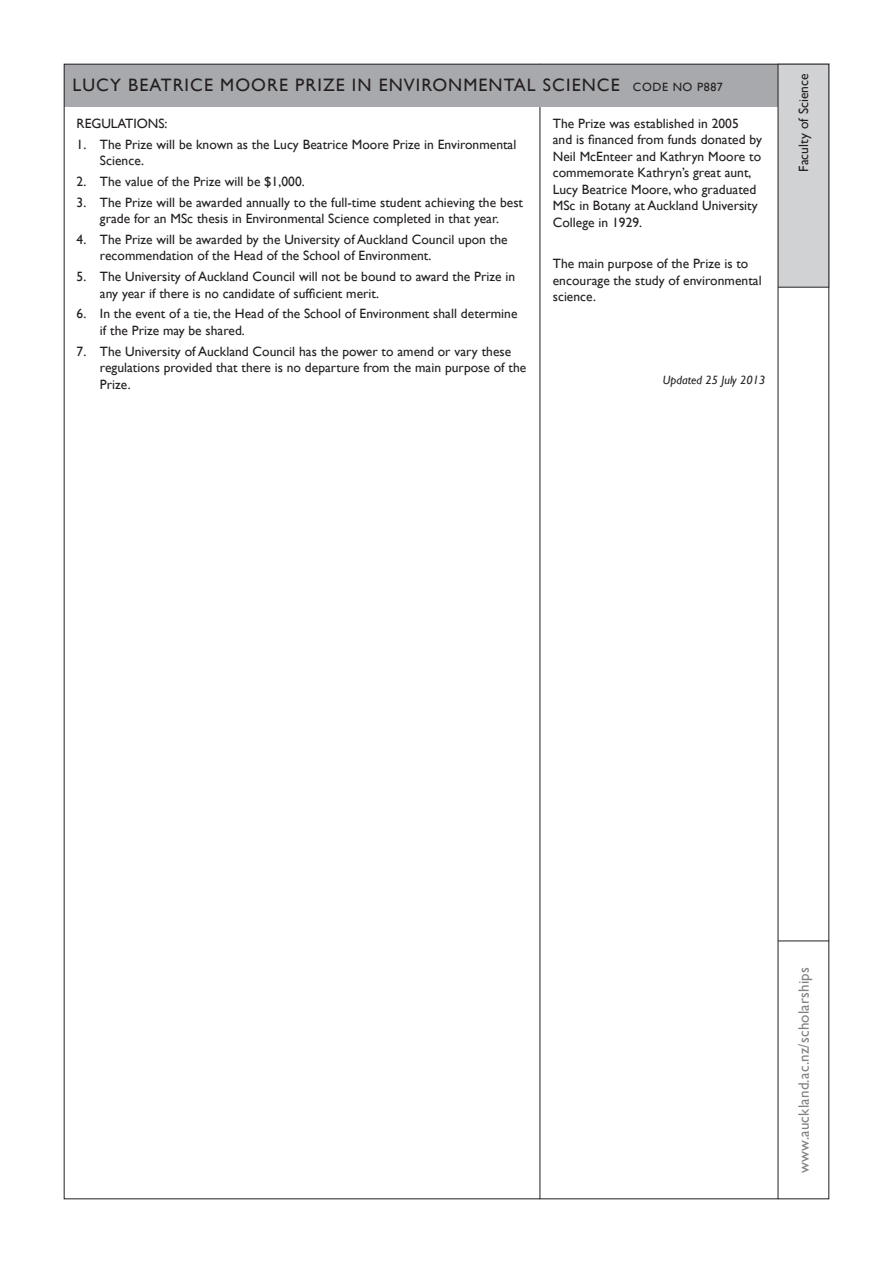
<style>
.page{position:relative;width:893px;height:1263px;background:#fff}
.page>*{position:absolute;margin:0;border:0;box-sizing:border-box;transform-origin:0 0}
._1c__HB_Prize_Headin{font:18px "Gill Sans";letter-spacing:.06em;color:#231f20}
.web_address{font:15px "Gill Sans";letter-spacing:.015em;color:#808285}
._4c__HB_Bodycopy_bul{font:13.5px/16.5px "Gill Sans";letter-spacing:.005em;color:#231f20}
.FAC_SML_SIDE{font:13.5px "Gill Sans";color:#231f20}
._4g__HB_REG_Heading{font:13.5px "Gill Sans";color:#231f20}
._4c__HB_Bodycopy_bul-2{font:italic 12px "Gill Sans";letter-spacing:.005em;color:#231f20}
.s1{font-size:12px}
</style>
<div class="page">
<hr style="left:540px;top:64px;width:1px;height:1135px;background:#231f20">
<div style="left:64px;top:64px;width:714px;height:42px;background:#a8a9ad"></div>
<div style="left:778px;top:64px;width:51px;height:223px;background:#d1d2d4"></div>
<hr style="left:778px;top:941px;width:51px;height:1px;background:#231f20">
<hr style="left:778px;top:287px;width:51px;height:1px;background:#231f20">
<hr style="left:778px;top:64px;width:1px;height:1135px;background:#231f20">
<p class="_1c__HB_Prize_Headin" style="left:73px;top:75px;width:652px">LUCY BEATRICE MOORE PRIZE IN ENVIRONMENTAL SCIENCE <span class="s1">CODE NO P887</span></p>
<p class="_4g__HB_REG_Heading" style="left:77px;top:115px;width:93px">REGULATIONS:</p>
<p class="_4c__HB_Bodycopy_bul" style="left:100px;top:136px;width:418px;text-indent:-23px">1. The Prize will be known as the Lucy Beatrice Moore Prize in Environmental<br>Science.</p>
<p class="_4c__HB_Bodycopy_bul" style="left:77px;top:173px;width:230px">2. The value of the Prize will be $1,000.</p>
<p class="_4c__HB_Bodycopy_bul" style="left:77px;top:194px;width:448px;text-align:center">3. The Prize will be awarded annually to the full-time student achieving the best grade for an MSc thesis in Environmental Science completed in that year.</p>
<p class="_4c__HB_Bodycopy_bul" style="left:100px;top:231px;width:409px;text-indent:-23px">4. The Prize will be awarded by the University of Auckland Council upon the recommendation of the Head of the School of Environment.</p>
<p class="_4c__HB_Bodycopy_bul" style="left:100px;top:268px;width:417px;text-indent:-23px">5. The University of Auckland Council will not be bound to award the Prize in any year if there is no candidate of sufficient merit.</p>
<p class="_4c__HB_Bodycopy_bul" style="left:100px;top:306px;width:419px;text-indent:-23px">6. In the event of a tie, the Head of the School of Environment shall determine if the Prize may be shared.</p>
<p class="_4c__HB_Bodycopy_bul" style="left:100px;top:343px;width:428px;text-indent:-23px">7. The University of Auckland Council has the power to amend or vary these regulations provided that there is no departure from the main purpose of the<br>Prize.</p>
<p class="_4c__HB_Bodycopy_bul" style="left:553px;top:115px;width:211px">The Prize was established in 2005<br>and is financed from funds donated by<br>Neil McEnteer and Kathryn Moore to commemorate Kathryn’s great aunt,<br>Lucy Beatrice Moore, who graduated<br>MSc in Botany at Auckland University<br>College in 1929.</p>
<p class="_4c__HB_Bodycopy_bul" style="left:553px;top:256px;width:210px">The main purpose of the Prize is to encourage the study of environmental science.</p>
<p class="_4c__HB_Bodycopy_bul-2" style="left:663px;top:373px;width:104px">Updated 25 July 2013</p>
<p class="FAC_SML_SIDE" style="left:796px;top:172px;width:99px;rotate:-90deg">Faculty of Science</p>
<p class="web_address" style="left:795px;top:1172px;width:207px;rotate:-90deg">www.auckland.ac.nz/scholarships</p>
</div>
